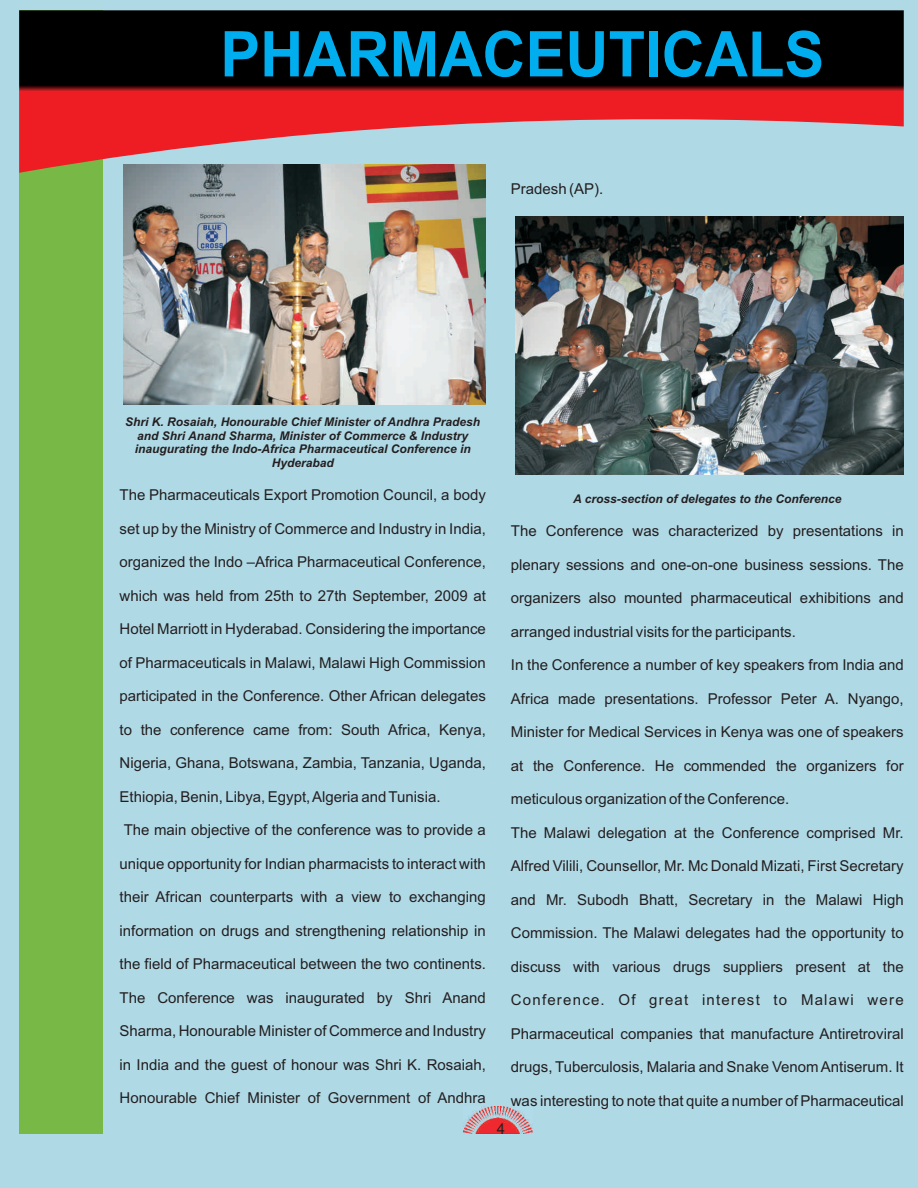
<style>
.page{position:relative;width:918px;height:1188px;background:#b0d9e6}
.page>*{position:absolute;margin:0;border:0;box-sizing:border-box;transform-origin:0 0}
.t1{font:700 63.15px "Arial";color:#00aeef;scale:.95 1}
.t2{font:15px "Arial";color:#231f20}
.t3{font:15px "Arial";letter-spacing:.08em;color:#231f20}
.t4{font:italic 700 12px/13.4px "Arial";color:#231f20;text-align:center}
</style>
<div class="page">
<div style="left:19px;top:10px;width:84px;height:1124px;background:#78b847"></div>
<svg style="left:19px;top:10px;width:885px;height:163px"></svg>
<img style="left:464px;top:1107px;width:68px;height:27px">
<img style="left:123px;top:164px;width:362px;height:241px">
<img style="left:515px;top:216px;width:389px;height:258px">
<h1 class="t1" style="left:220px;top:30px;width:637px">PHARMACEUTICALS</h1>
<p class="t2" style="left:511px;top:183px;width:94px">Pradesh (AP).</p>
<p class="t4" style="left:125px;top:417px;width:356px">Shri K. Rosaiah, Honourable Chief Minister of Andhra Pradesh and Shri Anand Sharma, Minister of Commerce &amp; Industry inaugurating the Indo-Africa Pharmaceutical Conference in Hyderabad</p>
<p class="t2" style="left:120px;top:489px;width:368px">The Pharmaceuticals Export Promotion Council, a body</p>
<p class="t2" style="left:120px;top:523px;width:368px">set up by the Ministry of Commerce and Industry in India,</p>
<p class="t2" style="left:120px;top:556px;width:368px">organized the Indo –Africa Pharmaceutical Conference,</p>
<p class="t2" style="left:120px;top:590px;width:368px">which was held from 25th to 27th September, 2009 at</p>
<p class="t2" style="left:120px;top:623px;width:368px">Hotel Marriott in Hyderabad. Considering the importance</p>
<p class="t2" style="left:120px;top:657px;width:368px">of Pharmaceuticals in Malawi, Malawi High Commission</p>
<p class="t2" style="left:120px;top:690px;width:368px">participated in the Conference. Other African delegates</p>
<p class="t2" style="left:120px;top:724px;width:368px">to the conference came from: South Africa, Kenya,</p>
<p class="t2" style="left:120px;top:757px;width:368px">Nigeria, Ghana, Botswana, Zambia, Tanzania, Uganda,</p>
<p class="t2" style="left:120px;top:791px;width:323px">Ethiopia, Benin, Libya, Egypt, Algeria and Tunisia.</p>
<p class="t2" style="left:124px;top:824px;width:364px">The main objective of the conference was to provide a</p>
<p class="t2" style="left:120px;top:858px;width:368px">unique opportunity for Indian pharmacists to interact with</p>
<p class="t2" style="left:120px;top:891px;width:368px">their African counterparts with a view to exchanging</p>
<p class="t2" style="left:120px;top:925px;width:368px">information on drugs and strengthening relationship in</p>
<p class="t2" style="left:120px;top:958px;width:368px">the field of Pharmaceutical between the two continents.</p>
<p class="t2" style="left:120px;top:992px;width:368px">The Conference was inaugurated by Shri Anand</p>
<p class="t2" style="left:120px;top:1025px;width:368px">Sharma, Honourable Minister of Commerce and Industry</p>
<p class="t2" style="left:120px;top:1059px;width:368px">in India and the guest of honour was Shri K. Rosaiah,</p>
<p class="t2" style="left:120px;top:1092px;width:368px">Honourable Chief Minister of Government of Andhra</p>
<p class="t4" style="left:573px;top:493px;width:270px">A cross-section of delegates to the Conference</p>
<p class="t2" style="left:511px;top:525px;width:394px">The Conference was characterized by presentations in</p>
<p class="t2" style="left:511px;top:559px;width:394px">plenary sessions and one-on-one business sessions. The</p>
<p class="t2" style="left:511px;top:592px;width:394px">organizers also mounted pharmaceutical exhibitions and</p>
<p class="t2" style="left:511px;top:626px;width:287px">arranged industrial visits for the participants.</p>
<p class="t2" style="left:511px;top:659px;width:394px">In the Conference a number of key speakers from India and</p>
<p class="t2" style="left:511px;top:693px;width:394px">Africa made presentations. Professor Peter A. Nyango,</p>
<p class="t2" style="left:511px;top:726px;width:394px">Minister for Medical Services in Kenya was one of speakers</p>
<p class="t2" style="left:511px;top:760px;width:394px">at the Conference. He commended the organizers for</p>
<p class="t2" style="left:511px;top:793px;width:280px">meticulous organization of the Conference.</p>
<p class="t2" style="left:511px;top:827px;width:394px">The Malawi delegation at the Conference comprised Mr.</p>
<p class="t2" style="left:511px;top:860px;width:394px">Alfred Vilili, Counsellor, Mr. Mc Donald Mizati, First Secretary</p>
<p class="t2" style="left:511px;top:894px;width:394px">and Mr. Subodh Bhatt, Secretary in the Malawi High</p>
<p class="t2" style="left:511px;top:927px;width:394px">Commission. The Malawi delegates had the opportunity to</p>
<p class="t2" style="left:511px;top:961px;width:394px">discuss with various drugs suppliers present at the</p>
<p class="t3" style="left:511px;top:994px;width:394px">Conference. Of great interest to Malawi were</p>
<p class="t2" style="left:511px;top:1028px;width:394px">Pharmaceutical companies that manufacture Antiretroviral</p>
<p class="t2" style="left:511px;top:1061px;width:394px">drugs, Tuberculosis, Malaria and Snake Venom Antiserum. It</p>
<p class="t2" style="left:511px;top:1095px;width:394px">was interesting to note that quite a number of Pharmaceutical</p>
<p class="t2" style="left:497px;top:1123px;width:10px">4</p>
</div>
